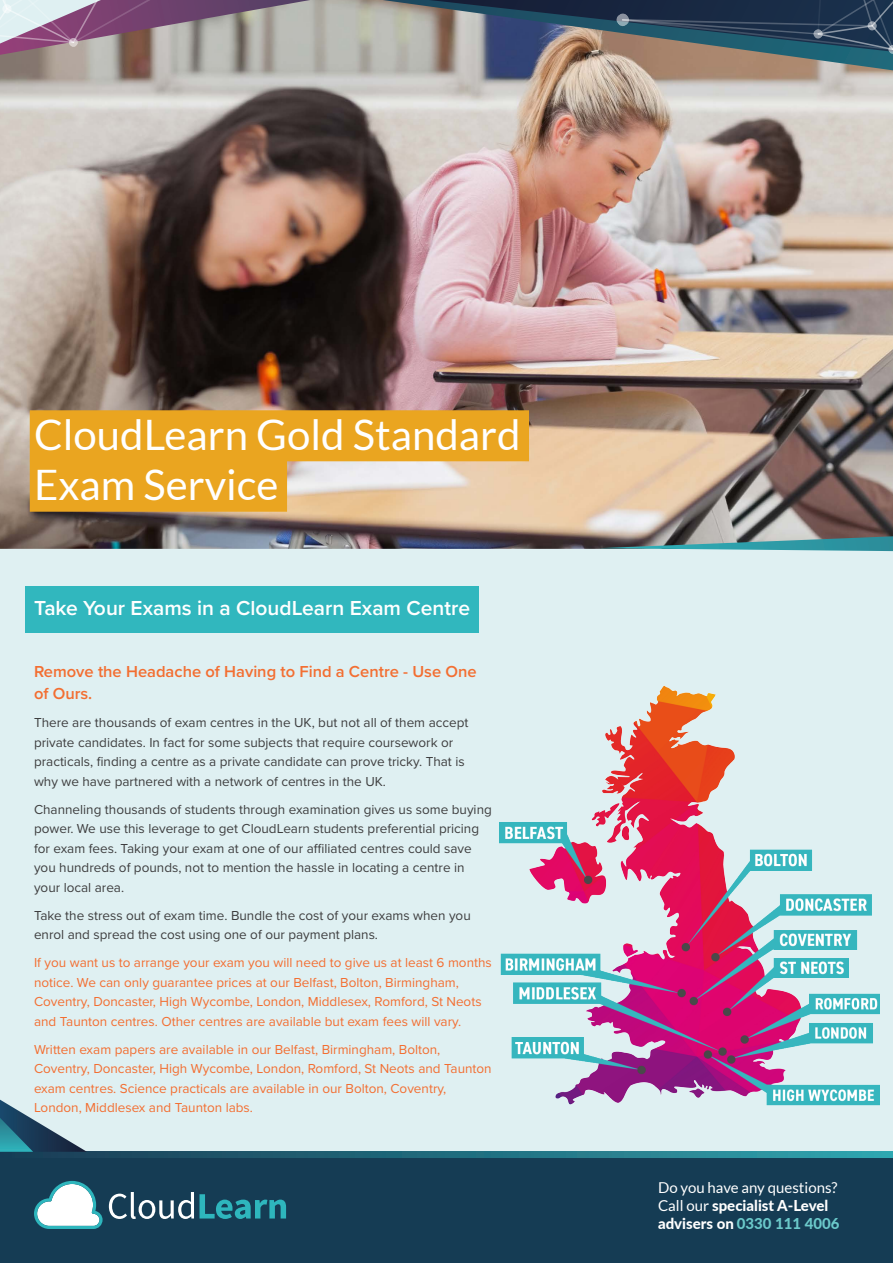
<style>
.page{position:relative;width:893px;height:1263px;background:#dff0f2}
.page>*{position:absolute;margin:0;border:0;box-sizing:border-box;transform-origin:0 0}
.Main_Heading{font:42px "Lato";color:#fff}
.Highlighted_Text{font:600 21px "Proxima Nova";color:#fff}
.Small_heading{font:600 16.5px/22.5px "Proxima Nova";color:#f36e31}
.t1{font:15px/18px "Lato";color:#fff}
.Body_text{font:13.5px/19.5px "Proxima Nova";color:#3e3e3f}
.Body_text-2{font:13.5px/19.5px "Proxima Nova";color:#f36e31}
.s1{font-weight:800}
.s2{font-weight:800;color:#6bc9ca}
</style>
<div class="page">
<div style="left:0;top:1157px;width:893px;height:106px;background:#153c54"></div>
<svg style="left:34px;top:1181px;width:69px;height:48px"></svg>
<svg style="left:109px;top:1192px;width:85px;height:27px"></svg>
<svg style="left:200px;top:1194px;width:86px;height:25px"></svg>
<svg style="left:0;top:1151px;width:893px;height:6px;background:#236e80"></svg>
<img style="left:0;top:0;width:893px;height:549px">
<svg style="left:0;top:0;width:310px;height:55px;background:#9f8b98"></svg>
<svg style="left:383px;top:0;width:510px;height:70px;background:#5d656f"></svg>
<div style="left:30px;top:410px;width:499px;height:51px;background:#eaa520"></div>
<div style="left:30px;top:461px;width:257px;height:51px;background:#eaa520"></div>
<div style="left:26px;top:586px;width:453px;height:46px;background:#31b7be"></div>
<svg style="left:0;top:1100px;width:87px;height:52px"></svg>
<svg style="left:599px;top:536px;width:294px;height:15px;background:#609398"></svg>
<img style="left:499px;top:685px;width:381px;height:421px">
<p class="Main_Heading" style="left:34px;top:411px;width:488px">CloudLearn Gold Standard</p>
<p class="Main_Heading" style="left:34px;top:462px;width:246px">Exam Service</p>
<p class="Highlighted_Text" style="left:34px;top:593px;width:438px">Take Your Exams in a CloudLearn Exam Centre</p>
<p class="Small_heading" style="left:34px;top:659px;width:444px">Remove the Headache of Having to Find a Centre - Use One of Ours.</p>
<p class="Body_text" style="left:34px;top:712px;width:436px">There are thousands of exam centres in the UK, but not all of them accept private candidates. In fact for some subjects that require coursework or practicals, finding a centre as a private candidate can prove tricky. That is why we have partnered with a network of centres in the UK.</p>
<p class="Body_text" style="left:34px;top:799px;width:459px">Channeling thousands of students through examination gives us some buying power. We use this leverage to get CloudLearn students preferential pricing for exam fees. Taking your exam at one of our affiliated centres could save you hundreds of pounds, not to mention the hassle in locating a centre in your local area.</p>
<p class="Body_text" style="left:34px;top:905px;width:438px">Take the stress out of exam time. Bundle the cost of your exams when you enrol and spread the cost using one of our payment plans.</p>
<p class="Body_text-2" style="left:34px;top:952px;width:459px">If you want us to arrange your exam you will need to give us at least 6 months notice. We can only guarantee prices at our Belfast, Bolton, Birmingham, Coventry, Doncaster, High Wycombe, London, Middlesex, Romford, St Neots and Taunton centres. Other centres are available but exam fees will vary.</p>
<p class="Body_text-2" style="left:34px;top:1039px;width:459px">Written exam papers are available in our Belfast, Birmingham, Bolton, Coventry, Doncaster, High Wycombe, London, Romford, St Neots and Taunton exam centres. Science practicals are available in our Bolton, Coventry, London, Middlesex and Taunton labs.</p>
<p class="t1" style="left:658px;top:1178px;width:183px">Do you have any questions?<br>Call our <span class="s1">specialist A-Level advisers on</span> <span class="s2">0330 111 4006</span></p>
</div>
